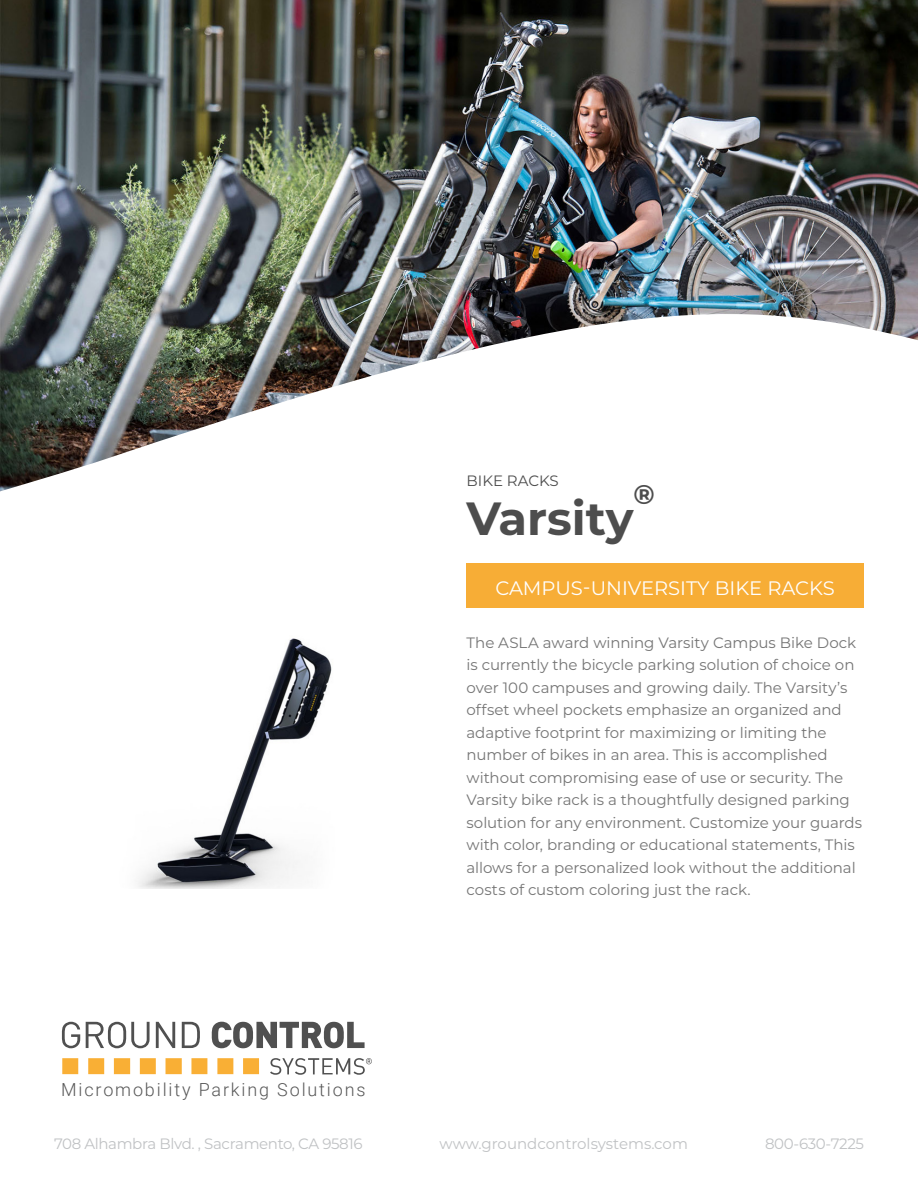
<style>
.page{position:relative;width:918px;height:1188px;background:#fff}
.page>*{position:absolute;margin:0;border:0;box-sizing:border-box;transform-origin:0 0}
.t1{font:700 46.5px "Montserrat";color:#4d4d4d}
.t2{font:700 27.15px "Montserrat";color:#4d4d4d}
.t3{font:19.5px "Montserrat";color:#fff}
.t4{font:300 18px "Roboto";letter-spacing:.105em;color:#585858}
.t5{font:15px/22.5px "Montserrat";letter-spacing:-.005em;color:#757575}
.t6{font:15px "Montserrat";letter-spacing:-.025em;color:#c0c2c4}
.t7{font:15px "Montserrat";color:#c0c2c4}
.t8{font:15px "Montserrat";color:#4d4d4d}
</style>
<div class="page">
<svg style="left:62px;top:1058px;width:197px;height:16px"></svg>
<svg style="left:62px;top:1022px;width:18px;height:26px"></svg>
<svg style="left:86px;top:1022px;width:64px;height:26px"></svg>
<svg style="left:156px;top:1022px;width:19px;height:26px"></svg>
<svg style="left:182px;top:1022px;width:18px;height:26px"></svg>
<svg style="left:212px;top:1022px;width:153px;height:26px"></svg>
<svg style="left:270px;top:1058px;width:102px;height:17px"></svg>
<div style="left:466px;top:563px;width:398px;height:45px;background:#f7ad36"></div>
<img style="left:138px;top:638px;width:194px;height:251px">
<img style="left:0;top:0;width:918px;height:491px">
<p class="t8" style="left:466px;top:470px;width:94px">BIKE RACKS</p>
<h2 class="t2" style="left:634px;top:475px;width:23px">®</h2>
<h1 class="t1" style="left:466px;top:485px;width:169px">Varsity</h1>
<h3 class="t3" style="left:495px;top:574px;width:341px">CAMPUS-UNIVERSITY BIKE RACKS</h3>
<p class="t5" style="left:466px;top:630px;width:397px">The ASLA award winning Varsity Campus Bike Dock is currently the bicycle parking solution of choice on over 100 campuses and growing daily. The Varsity’s offset wheel pockets emphasize an organized and adaptive footprint for maximizing or limiting the number of bikes in an area. This is accomplished without compromising ease of use or security. The Varsity bike rack is a thoughtfully designed parking solution for any environment. Customize your guards with color, branding or educational statements, This allows for a personalized look without the additional costs of custom coloring just the rack.</p>
<p class="t4" style="left:61px;top:1077px;width:306px">Micromobility Parking Solutions</p>
<p class="t6" style="left:54px;top:1133px;width:310px">708 Alhambra Blvd. , Sacramento, CA 95816</p>
<p class="t7" style="left:440px;top:1133px;width:250px">www.groundcontrolsystems.com</p>
<p class="t6" style="left:765px;top:1133px;width:100px">800-630-7225</p>
</div>
